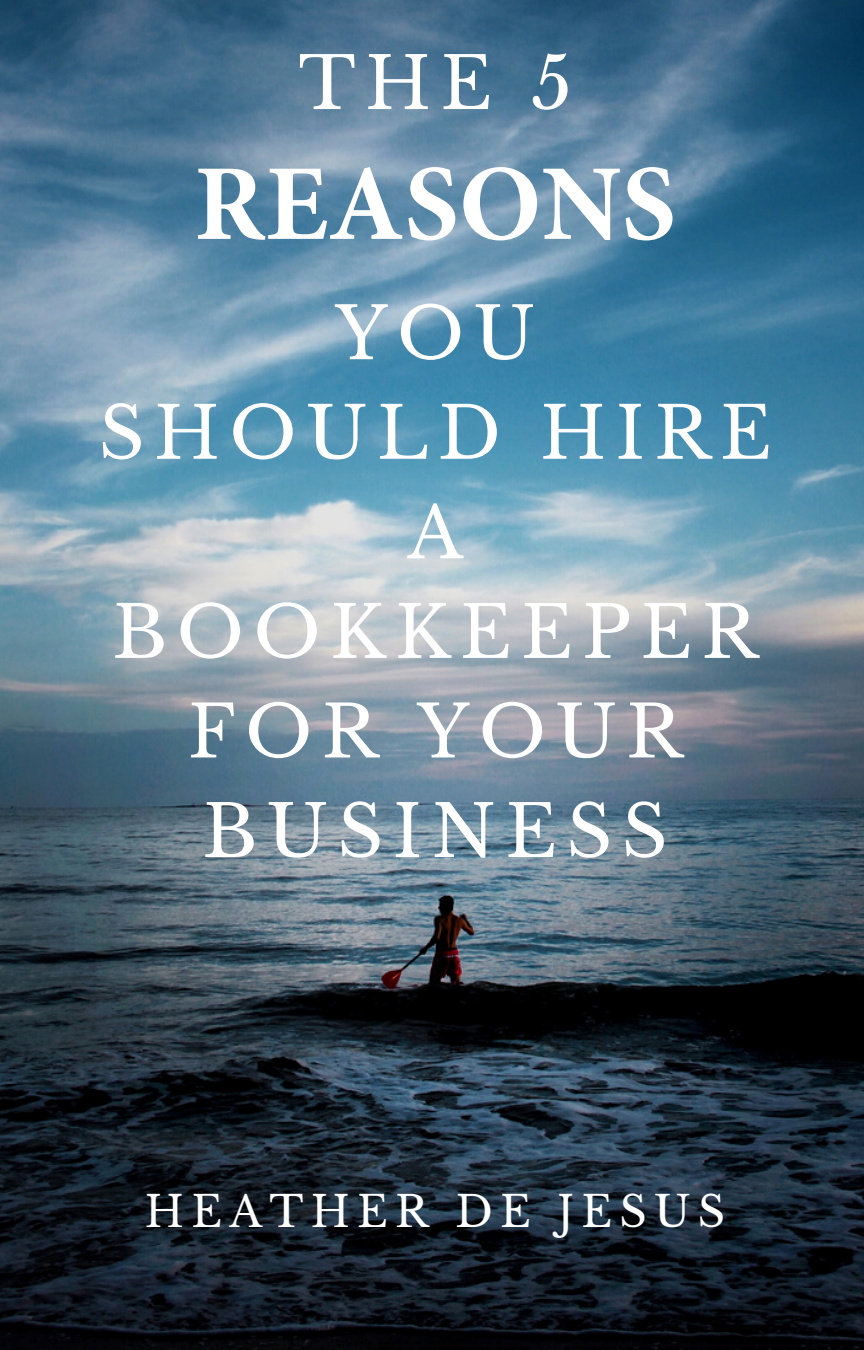
<style>
.page{position:relative;width:864px;height:1350px;background:#fff}
.page>*{position:absolute;margin:0;border:0;box-sizing:border-box;transform-origin:0 0}
.t1{font:700 108px "Minion Pro";color:#fff}
.t2{font:71.33px/99.5px "Libre Baskerville";letter-spacing:.13em;color:#fff;text-align:center}
.t3{font:42.52px "Libre Baskerville";color:#fff}
</style>
<div class="page">
<img style="left:0;top:0;width:864px;height:1350px">
<p class="t2" style="left:298px;top:34px;width:275px">THE 5</p>
<p class="t1" style="left:194px;top:128px;width:483px">REASONS</p>
<p class="t2" style="left:99px;top:285px;width:675px">YOU<br>SHOULD HIRE<br>A<br>BOOKKEEPER<br>FOR YOUR<br>BUSINESS</p>
<p class="t3" style="left:145px;top:1186px;width:582px">H E A TH E R D E J E S U S</p>
</div>
